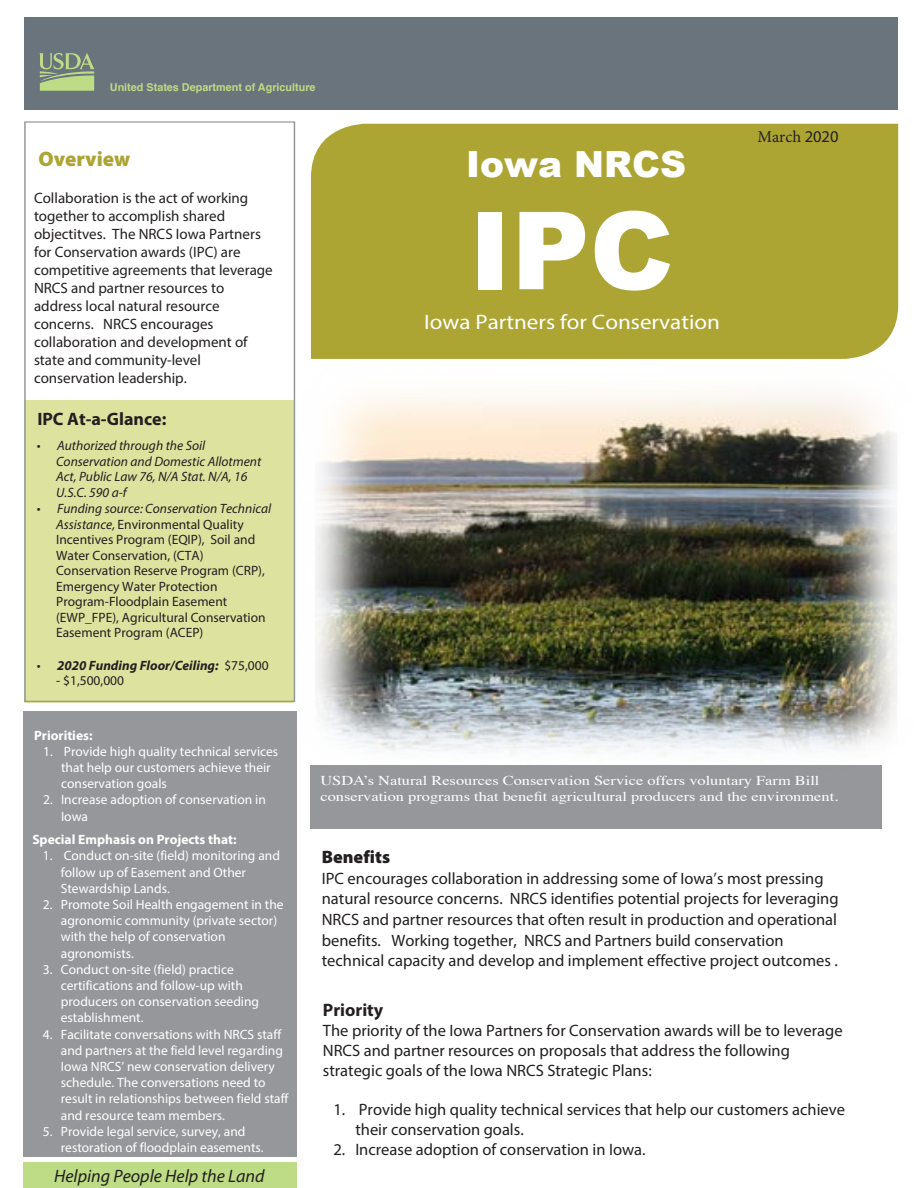
<style>
.page{position:relative;width:918px;height:1188px;background:#fff}
.page>*{position:absolute;margin:0;border:0;box-sizing:border-box;transform-origin:0 0}
.Body_text{font:900 108px "Arial";color:#fff}
.Body_text-2{font:900 36px "Arial";color:#fff}
.t1{font:21px "Myriad Pro";color:#fff;scale:1.1 1}
.Introduction_Title{font:900 21px "Myriad Pro";color:#aca533}
.Body_text-3{font:italic 18px "Myriad Pro";color:#231f20}
.Intoduction_BodyText{font:700 18px "Myriad Pro";color:#231f20}
.Subhead_1{font:900 18px "Myriad Pro";color:#231f20}
.Subhead_1-2{font:700 18px "Myriad Pro";color:#231f20}
.Subhead_1-3{font:16.5px/20.7px "Myriad Pro";color:#231f20}
.Body_text-4{font:16.5px "Minion Pro";color:#231f20}
.Intoduction_BodyText-2{font:15px/18px "Myriad Pro";color:#231f20}
.t2{font:13.5px/16.2px "Myriad Pro";color:#fff}
.t3{font:13.5px/15.5px "Myriad Pro";color:#231f20}
.Subhead_1-4{font:13.5px/16.2px "Times";color:#fff;scale:1.21 1}
.t4{font:italic 13.5px/15.6px "Myriad Pro";color:#231f20}
.t5{font:700 13.5px "Myriad Pro";color:#fff}
.t6{font:italic 700 13.5px "Myriad Pro";color:#231f20}
.t7{font:700 10.8px "Helvetica";color:#bedb85}
.s1{font-style:italic}
.s2{font-weight:400}
.s3{font-weight:400;font-style:normal}
.s4{font-family:"Myriad Pro"}
</style>
<div class="page">
<div style="left:24px;top:400px;width:270px;height:302px;background:#dee29f"></div>
<div style="left:24px;top:18px;width:874px;height:92px;background:#69747c"></div>
<svg style="left:39px;top:53px;width:56px;height:38px"></svg>
<div style="left:310px;top:765px;width:572px;height:64px;background:#95979a"></div>
<div style="left:23px;top:712px;width:273px;height:445px;background:#95979a"></div>
<div style="left:24px;top:1163px;width:273px;height:25px;background:#bedb85"></div>
<div style="left:311px;top:124px;width:587px;height:235px;background:#aca533"></div>
<div style="left:24px;top:121px;width:271px;height:581px;border:1px solid #95979a"></div>
<img style="left:295px;top:360px;width:602px;height:410px">
<p class="t7" style="left:110px;top:78px;width:207px">United States Department of Agriculture</p>
<p class="Introduction_Title" style="left:38px;top:145px;width:93px">Overview</p>
<p class="Intoduction_BodyText-2" style="left:34px;top:188px;width:240px">Collaboration is the act of working together to accomplish shared objectitves. The NRCS Iowa Partners for Conservation awards (IPC) are competitive agreements that leverage<br>NRCS and partner resources to address local natural resource concerns. NRCS encourages collaboration and development of state and community-level conservation leadership.</p>
<p class="Intoduction_BodyText" style="left:37px;top:407px;width:131px">IPC At-a-Glance:</p>
<p class="t4" style="left:56px;top:438px;width:207px;text-indent:-19px">• Authorized through the Soil<br>Conservation and Domestic Allotment<br>Act, Public Law 76, N/A Stat. N/A, 16<br>U.S.C. 590 a-f</p>
<p class="t3" style="left:56px;top:501px;width:217px;text-indent:-19px"><span class="s1">• Funding source: Conservation Technical Assistance,</span> Environmental Quality Incentives Program (EQIP), Soil and Water Conservation, (CTA)<br>Conservation Reserve Program (CRP), Emergency Water Protection Program-Floodplain Easement (EWP_FPE), Agricultural Conservation Easement Program (ACEP)</p>
<p class="t6" style="left:37px;top:657px;width:233px"><span class="s2">•</span> 2020 Funding Floor/Ceiling: <span class="s3">$75,000</span></p>
<p class="t3" style="left:56px;top:672px;width:69px">- $1,500,000</p>
<p class="Body_text-2" style="left:466px;top:138px;width:221px">Iowa NRCS</p>
<p class="Body_text" style="left:470px;top:172px;width:206px">IPC</p>
<p class="t1" style="left:424px;top:309px;width:270px">Iowa Partners for Conservation</p>
<p class="Body_text-4" style="left:757px;top:126px;width:83px">March <span class="s4">2020</span></p>
<p class="t5" style="left:34px;top:726px;width:60px">Priorities:</p>
<p class="t2" style="left:61px;top:743px;width:219px;text-indent:-18px">1. Provide high quality technical services that help our customers achieve their conservation goals</p>
<p class="t2" style="left:61px;top:792px;width:206px;text-indent:-18px">2. Increase adoption of conservation in<br>Iowa</p>
<p class="t5" style="left:32px;top:831px;width:206px">Special Emphasis on Projects that:</p>
<p class="t2" style="left:61px;top:847px;width:221px;text-indent:-18px">1. Conduct on-site (field) monitoring and follow up of Easement and Other<br>Stewardship Lands.</p>
<p class="t2" style="left:61px;top:896px;width:224px;text-indent:-18px">2. Promote Soil Health engagement in the agronomic community (private sector) with the help of conservation agronomists.</p>
<p class="t2" style="left:61px;top:961px;width:200px;text-indent:-18px">3. Conduct on-site (field) practice certifications and follow-up with producers on conservation seeding establishment.</p>
<p class="t2" style="left:61px;top:1026px;width:229px;text-indent:-18px">4. Facilitate conversations with NRCS staff and partners at the field level regarding Iowa NRCS’ new conservation delivery schedule. The conversations need to result in relationships between field staff and resource team members.</p>
<p class="t2" style="left:61px;top:1123px;width:204px;text-indent:-18px">5. Provide legal service, survey, and restoration of floodplain easements.</p>
<p class="Body_text-3" style="left:54px;top:1165px;width:212px">Helping People Help the Land</p>
<p class="Subhead_1-4" style="left:320px;top:771px;width:429px">USDA’s Natural Resources Conservation Service offers voluntary Farm Bill conservation programs that benefit agricultural producers and the environment.</p>
<p class="Subhead_1" style="left:322px;top:845px;width:70px">Benefits</p>
<p class="Subhead_1-3" style="left:322px;top:868px;width:518px">IPC encourages collaboration in addressing some of Iowa’s most pressing natural resource concerns. NRCS identifies potential projects for leveraging NRCS and partner resources that often result in production and operational benefits. Working together, NRCS and Partners build conservation technical capacity and develop and implement effective project outcomes .</p>
<p class="Subhead_1-2" style="left:323px;top:998px;width:62px">Priority</p>
<p class="Subhead_1-3" style="left:323px;top:1020px;width:521px;line-height:19.8px">The priority of the Iowa Partners for Conservation awards will be to leverage<br>NRCS and partner resources on proposals that address the following strategic goals of the Iowa NRCS Strategic Plans:</p>
<p class="Subhead_1-3" style="left:355px;top:1100px;width:491px;line-height:19.8px;text-indent:-22px">1. Provide high quality technical services that help our customers achieve their conservation goals.</p>
<p class="Subhead_1-3" style="left:333px;top:1139px;width:314px">2. Increase adoption of conservation in Iowa.</p>
</div>
